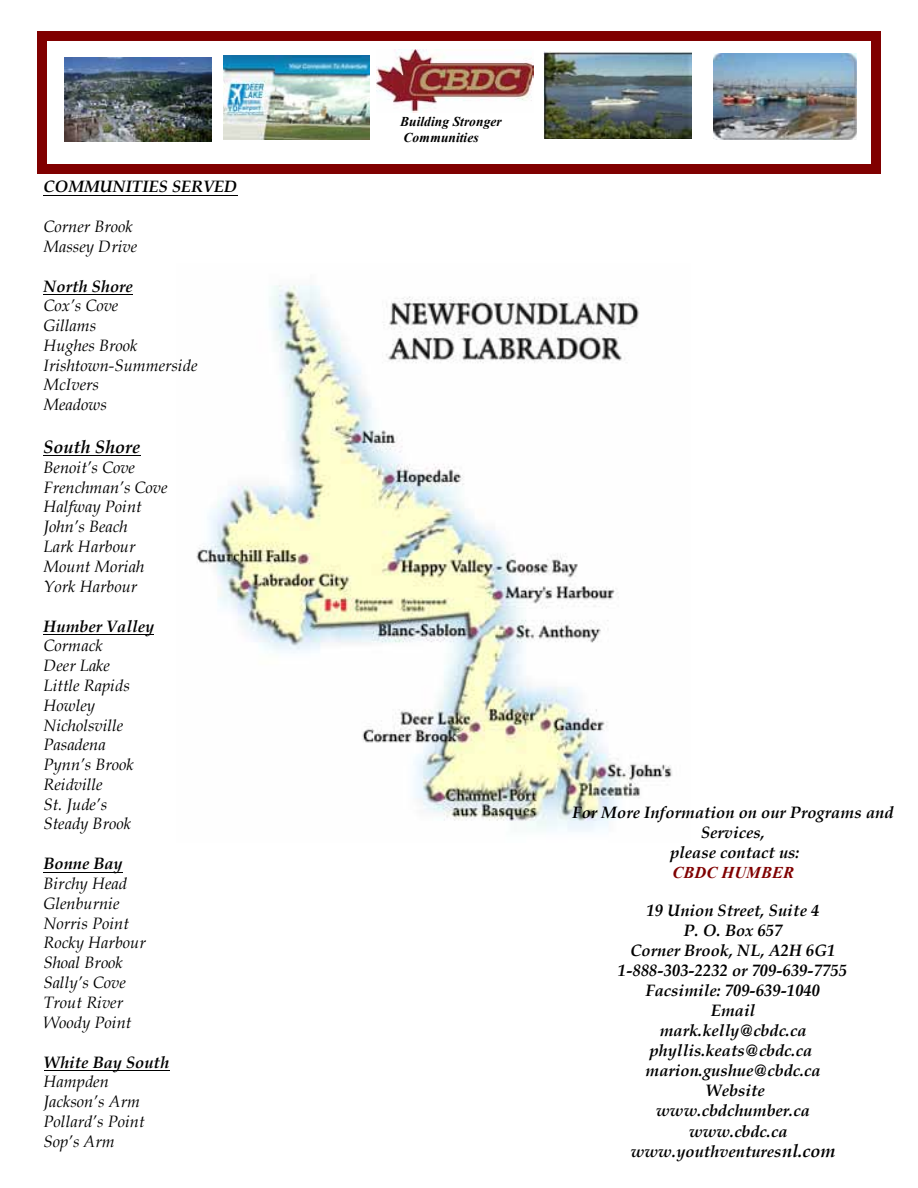
<style>
.page{position:relative;width:918px;height:1188px;background:#fff}
.page>*{position:absolute;margin:0;border:0;box-sizing:border-box;transform-origin:0 0}
.t1{font:italic 700 18px "Book Antiqua";color:#000}
.t2{font:italic 16.5px/19.8px "Book Antiqua";color:#000}
.t3{font:italic 700 16.5px/20px "Book Antiqua";color:#000;text-align:center}
.t4{font:italic 700 16.5px "Times New Roman";color:#800000}
.t5{font:italic 700 13.5px/15.6px "Times New Roman";color:#000}
.s1{font-size:18px}
</style>
<div class="page">
<img style="left:64px;top:58px;width:148px;height:83px">
<img style="left:543px;top:52px;width:148px;height:87px">
<img style="left:713px;top:54px;width:143px;height:85px">
<img style="left:376px;top:50px;width:157px;height:63px">
<img style="left:223px;top:56px;width:147px;height:84px">
<hr style="left:46px;top:39px;width:1px;height:126px;background:#800000">
<hr style="left:871px;top:39px;width:1px;height:126px;background:#800000">
<hr style="left:46px;top:39px;width:826px;height:2px;background:#800000">
<hr style="left:46px;top:164px;width:826px;height:1px;background:#800000">
<div style="left:40px;top:34px;width:6px;height:137px;background:#800000"></div>
<div style="left:872px;top:34px;width:6px;height:137px;background:#800000"></div>
<div style="left:40px;top:34px;width:838px;height:5px;background:#800000"></div>
<div style="left:40px;top:165px;width:838px;height:6px;background:#800000"></div>
<hr style="left:37px;top:31px;width:3px;height:142px;background:#800000">
<hr style="left:878px;top:31px;width:3px;height:142px;background:#800000">
<hr style="left:37px;top:31px;width:844px;height:3px;background:#800000">
<hr style="left:37px;top:171px;width:844px;height:3px;background:#800000">
<img style="left:196px;top:285px;width:476px;height:547px">
<hr style="left:44px;top:195px;width:194px;height:1px;background:#000">
<hr style="left:44px;top:294px;width:89px;height:1px;background:#000">
<hr style="left:44px;top:455px;width:97px;height:1px;background:#000">
<hr style="left:44px;top:634px;width:110px;height:1px;background:#000">
<hr style="left:44px;top:872px;width:79px;height:1px;background:#000">
<hr style="left:44px;top:1070px;width:126px;height:1px;background:#000">
<p class="t3" style="left:44px;top:177px;width:195px">COMMUNITIES SERVED</p>
<p class="t2" style="left:44px;top:216px;width:95px">Corner Brook<br>Massey Drive</p>
<p class="t3" style="left:44px;top:276px;width:91px">North Shore</p>
<p class="t2" style="left:44px;top:295px;width:155px">Cox’s Cove<br>Gillams<br>Hughes Brook<br>Irishtown-Summerside<br>McIvers<br>Meadows</p>
<p class="t1" style="left:44px;top:434px;width:98px">South Shore</p>
<p class="t2" style="left:44px;top:457px;width:125px">Benoit’s Cove<br>Frenchman’s Cove<br>Halfway Point<br>John’s Beach<br>Lark Harbour<br>Mount Moriah<br>York Harbour</p>
<p class="t3" style="left:44px;top:616px;width:112px">Humber Valley</p>
<p class="t2" style="left:44px;top:635px;width:92px">Cormack<br>Deer Lake<br>Little Rapids<br>Howley<br>Nicholsville<br>Pasadena<br>Pynn’s Brook<br>Reidville<br>St. Jude’s<br>Steady Brook</p>
<p class="t3" style="left:44px;top:854px;width:81px">Bonne Bay</p>
<p class="t2" style="left:44px;top:873px;width:104px">Birchy Head<br>Glenburnie<br>Norris Point<br>Rocky Harbour<br>Shoal Brook<br>Sally’s Cove<br>Trout River<br>Woody Point</p>
<p class="t3" style="left:44px;top:1052px;width:127px">White Bay South</p>
<p class="t2" style="left:44px;top:1072px;width:103px">Hampden<br>Jackson’s Arm<br>Pollard’s Point<br>Sop’s Arm</p>
<p class="t5" style="left:400px;top:114px;width:103px">Building Stronger<br>Communities</p>
<p class="t3" style="left:573px;top:802px;width:322px">For More Information on our Programs and<br>Services,<br>please contact us:</p>
<p class="t4" style="left:672px;top:861px;width:123px">CBDC HUMBER</p>
<p class="t3" style="left:647px;top:901px;width:174px">19 Union Street, Suite 4</p>
<p class="t3" style="left:684px;top:921px;width:100px">P. O. Box 657</p>
<p class="t3" style="left:630px;top:941px;width:207px">Corner Brook, NL, A2H 6G1</p>
<p class="t3" style="left:618px;top:961px;width:230px">1-888-303-2232 or 709-639-7755</p>
<p class="t3" style="left:646px;top:981px;width:176px">Facsimile: 709-639-1040</p>
<p class="t3" style="left:711px;top:1000px;width:46px">Email</p>
<p class="t3" style="left:660px;top:1020px;width:148px">mark.kelly@cbdc.ca</p>
<p class="t3" style="left:649px;top:1040px;width:164px">phyllis.keats@cbdc.ca</p>
<p class="t3" style="left:646px;top:1060px;width:177px">marion.gushue@cbdc.ca</p>
<p class="t3" style="left:705px;top:1081px;width:61px">Website</p>
<p class="t3" style="left:656px;top:1101px;width:155px">www.cbdchumber.ca</p>
<p class="t3" style="left:689px;top:1121px;width:100px">www.cbdc.ca</p>
<p class="t3" style="left:631px;top:1141px;width:206px">www.youthventures<span class="s1">nl.com</span></p>
</div>
